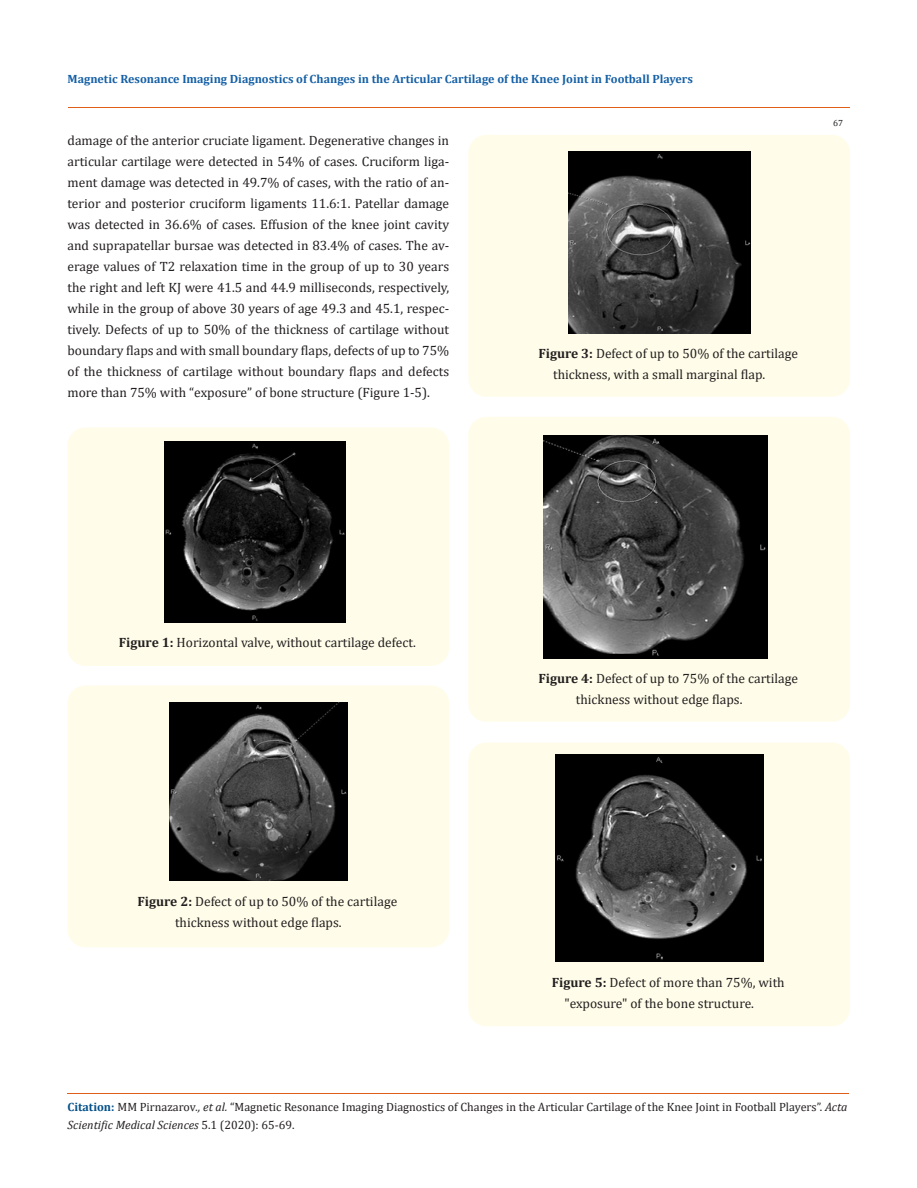
<style>
.page{position:relative;width:917px;height:1188px;background:#fff}
.page>*{position:absolute;margin:0;border:0;box-sizing:border-box;transform-origin:0 0}
.No_Spacing{font:13.5px/21px "Cambria";color:#231f20}
.t1{font:12px/18px "Cambria";color:#231f20}
.t2{font:700 12px "Cambria";color:#1560a6}
.t3{font:9px "Cambria";color:#231f20}
.s1{font-weight:700}
.s2{font-weight:700;color:#035089}
.s3{font-style:italic}
</style>
<div class="page">
<div style="left:68px;top:428px;width:381px;height:238px;background:#fffde9;border-radius:18px"></div>
<img style="left:164px;top:442px;width:181px;height:180px">
<div style="left:68px;top:686px;width:381px;height:261px;background:#fffde9;border-radius:18px"></div>
<img style="left:169px;top:703px;width:178px;height:177px">
<div style="left:468px;top:135px;width:382px;height:262px;background:#fffde9;border-radius:18px"></div>
<img style="left:568px;top:151px;width:182px;height:182px">
<div style="left:468px;top:417px;width:382px;height:305px;background:#fffde9;border-radius:18px"></div>
<img style="left:543px;top:436px;width:224px;height:222px">
<div style="left:468px;top:742px;width:382px;height:284px;background:#fffde9;border-radius:18px"></div>
<img style="left:555px;top:754px;width:208px;height:207px">
<hr style="left:68px;top:108px;width:781px;height:1px;background:#e05d1a">
<hr style="left:68px;top:1094px;width:781px;height:1px;background:#e05d1a">
<p class="t2" style="left:68px;top:70px;width:627px">Magnetic Resonance Imaging Diagnostics of Changes in the Articular Cartilage of the Knee Joint in Football Players</p>
<p class="No_Spacing" style="left:68px;top:130px;width:383px;text-align:justify">damage of the anterior cruciate ligament. Degenerative changes in articular cartilage were detected in 54% of cases. Cruciform liga&shy;ment damage was detected in 49.7% of cases, with the ratio of an&shy;terior and posterior cruciform ligaments 11.6:1. Patellar damage was detected in 36.6% of cases. Effusion of the knee joint cavity and suprapatellar bursae was detected in 83.4% of cases. The av&shy;erage values of T2 relaxation time in the group of up to 30 years the right and left KJ were 41.5 and 44.9 milliseconds, respectively, while in the group of above 30 years of age 49.3 and 45.1, respec&shy;tively. Defects of up to 50% of the thickness of cartilage without boundary flaps and with small boundary flaps, defects of up to 75% of the thickness of cartilage without boundary flaps and defects more than 75% with “exposure” of bone structure (Figure 1-5).</p>
<p class="No_Spacing" style="left:553px;top:343px;width:246px;text-indent:-15px"><span class="s1">Figure 3:</span> Defect of up to 50% of the cartilage thickness, with a small marginal flap.</p>
<p class="t3" style="left:833px;top:118px;width:11px">67</p>
<p class="No_Spacing" style="left:119px;top:631px;width:298px"><span class="s1">Figure 1:</span> Horizontal valve, without cartilage defect.</p>
<p class="No_Spacing" style="left:175px;top:891px;width:224px;text-indent:-38px"><span class="s1">Figure 2:</span> Defect of up to 50% of the cartilage thickness without edge flaps.</p>
<p class="No_Spacing" style="left:576px;top:667px;width:224px;text-indent:-38px"><span class="s1">Figure 4:</span> Defect of up to 75% of the cartilage thickness without edge flaps.</p>
<p class="No_Spacing" style="left:564px;top:972px;width:222px;text-indent:-13px"><span class="s1">Figure 5:</span> Defect of more than 75%, with "exposure" of the bone structure.</p>
<p class="t1" style="left:68px;top:1097px;width:781px"><span class="s2">Citation:</span> MM Pirnazarov<span class="s3">., et al.</span> “Magnetic Resonance Imaging Diagnostics of Changes in the Articular Cartilage of the Knee Joint in Football Players”. <span class="s3">Acta<br>Scientific Medical Sciences</span> 5.1 (2020): 65-69.</p>
</div>
